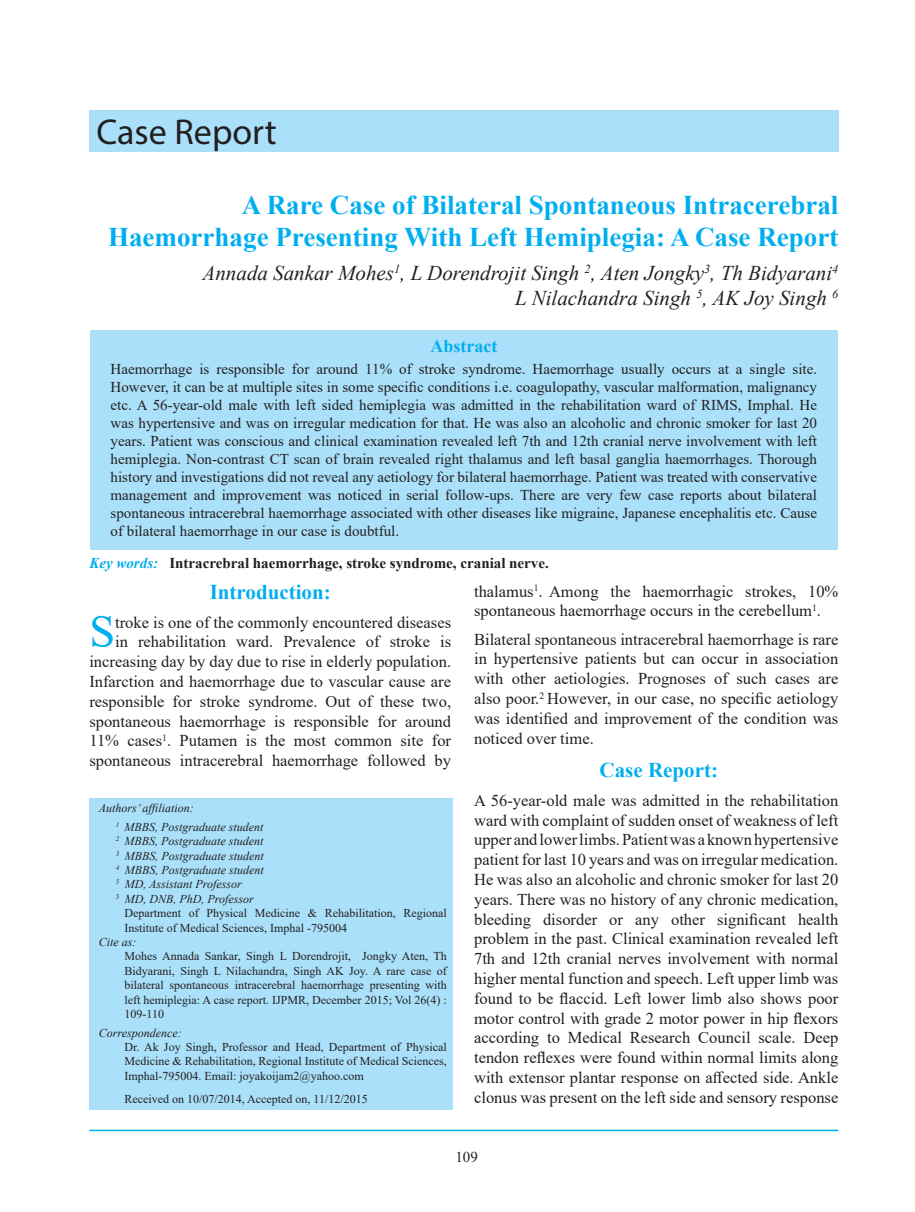
<style>
.page{position:relative;width:915px;height:1212px;background:#fff}
.page>*{position:absolute;margin:0;border:0;box-sizing:border-box;transform-origin:0 0}
.t1{font:46.35px "Times New Roman";color:#00aeef}
.t2{font:36px "Myriad Pro";color:#231f20}
.t3{font:700 27px/32.4px "Times New Roman";color:#00aeef;text-align:right}
.t4{font:italic 21px/25.2px "Times New Roman";color:#231f20;text-align:right}
.t5{font:700 21px "Times New Roman";color:#00aeef}
.t6{font:700 18px "Times New Roman";color:#00aeef}
.t7{font:16.5px/19.8px "Times New Roman";color:#231f20;text-align:justify}
.t8{font:15px/18px "Times New Roman";color:#231f20;text-align:justify}
.t9{font:700 15px "Times New Roman";color:#231f20}
.t10{font:12px/14.4px "Times New Roman";color:#231f20;text-align:justify}
.t11{font:italic 12px/18.6px "Times New Roman";color:#231f20}
.s1{font-style:italic;color:#00aeef}
</style>
<div class="page">
<hr style="left:89px;top:1130px;width:749px;height:1px;background:#00aeef">
<div style="left:89px;top:111px;width:749px;height:41px;background:#aae0f9"></div>
<div style="left:90px;top:330px;width:747px;height:220px;background:#aae0f9"></div>
<div style="left:89px;top:798px;width:364px;height:312px;background:#aae0f9"></div>
<h2 class="t2" style="left:96px;top:109px;width:182px">Case Report</h2>
<h3 class="t3" style="left:108px;top:188px;width:731px">A Rare Case of Bilateral Spontaneous Intracerebral<br>Haemorrhage Presenting With Left Hemiplegia: A Case Report</h3>
<p class="t4" style="left:202px;top:260px;width:637px">Annada Sankar Mohes<sup>1</sup>, L Dorendrojit Singh <sup>2</sup>, Aten Jongky<sup>3</sup>, Th Bidyarani<sup>4<br></sup>L Nilachandra Singh <sup>5</sup>, AK Joy Singh <sup>6</sup></p>
<p class="t6" style="left:430px;top:333px;width:68px">Abstract</p>
<p class="t8" style="left:111px;top:360px;width:707px">Haemorrhage is responsible for around 11% of stroke syndrome. Haemorrhage usually occurs at a single site.<br>However, it can be at multiple sites in some specific conditions i.e. coagulopathy, vascular malformation, malignancy etc. A 56-year-old male with left sided hemiplegia was admitted in the rehabilitation ward of RIMS, Imphal. He was hypertensive and was on irregular medication for that. He was also an alcoholic and chronic smoker for last 20 years. Patient was conscious and clinical examination revealed left 7th and 12th cranial nerve involvement with left hemiplegia. Non-contrast CT scan of brain revealed right thalamus and left basal ganglia haemorrhages. Thorough history and investigations did not reveal any aetiology for bilateral haemorrhage. Patient was treated with conservative management and improvement was noticed in serial follow-ups. There are very few case reports about bilateral spontaneous intracerebral haemorrhage associated with other diseases like migraine, Japanese encephalitis etc. Cause of bilateral haemorrhage in our case is doubtful.</p>
<p class="t9" style="left:89px;top:552px;width:461px"><span class="s1">Key words:</span> Intracrebral haemorrhage, stroke syndrome, cranial nerve.</p>
<p class="t5" style="left:210px;top:577px;width:122px">Introduction:</p>
<h1 class="t1" style="left:89px;top:599px;width:27px">S</h1>
<p class="t7" style="left:89px;top:612px;width:363px;text-align:right">troke is one of the commonly encountered diseases<br>in rehabilitation ward. Prevalence of stroke is increasing day by day due to rise in elderly population.<br>Infarction and haemorrhage due to vascular cause are responsible for stroke syndrome. Out of these two, spontaneous haemorrhage is responsible for around 11% cases<sup>1</sup>. Putamen is the most common site for spontaneous intracerebral haemorrhage followed by</p>
<p class="t11" style="left:116px;top:798px;width:149px;text-indent:-17px">Authors’ affiliation:<br><sup>1</sup> MBBS, Postgraduate student</p>
<p class="t11" style="left:116px;top:831px;width:149px"><sup>2</sup> MBBS, Postgraduate student</p>
<p class="t11" style="left:116px;top:846px;width:149px"><sup>3</sup> MBBS, Postgraduate student</p>
<p class="t11" style="left:116px;top:860px;width:149px"><sup>4</sup> MBBS, Postgraduate student</p>
<p class="t11" style="left:116px;top:875px;width:127px"><sup>5</sup> MD, Assistant Professor</p>
<p class="t11" style="left:116px;top:889px;width:139px"><sup>5</sup> MD, DNB, PhD, Professor</p>
<p class="t10" style="left:124px;top:905px;width:324px">Department of Physical Medicine &amp; Rehabilitation, Regional</p>
<p class="t10" style="left:124px;top:920px;width:224px">Institute of Medical Sciences, Imphal -795004</p>
<p class="t11" style="left:99px;top:932px;width:39px">Cite as:</p>
<p class="t10" style="left:124px;top:949px;width:324px">Mohes Annada Sankar, Singh L Dorendrojit, Jongky Aten, Th Bidyarani, Singh L Nilachandra, Singh AK Joy. A rare case of bilateral spontaneous intracerebral haemorrhage presenting with left hemiplegia: A case report. IJPMR, December 2015; Vol 26(4) :<br>109-110</p>
<p class="t11" style="left:99px;top:1023px;width:84px">Correspondence:</p>
<p class="t10" style="left:124px;top:1039px;width:324px">Dr. Ak Joy Singh, Professor and Head, Department of Physical Medicine &amp; Rehabilitation, Regional Institute of Medical Sciences, Imphal-795004. Email: joyakoijam2@yahoo.com</p>
<p class="t10" style="left:124px;top:1091px;width:245px">Received on 10/07/2014, Accepted on, 11/12/2015</p>
<p class="t7" style="left:474px;top:581px;width:365px">thalamus<sup>1</sup>. Among the haemorrhagic strokes, 10% spontaneous haemorrhage occurs in the cerebellum<sup>1</sup>.</p>
<p class="t7" style="left:474px;top:629px;width:365px">Bilateral spontaneous intracerebral haemorrhage is rare in hypertensive patients but can occur in association with other aetiologies. Prognoses of such cases are also poor.<sup>2</sup> However, in our case, no specific aetiology was identified and improvement of the condition was noticed over time.</p>
<p class="t5" style="left:599px;top:755px;width:120px">Case Report:</p>
<p class="t7" style="left:474px;top:790px;width:366px">A 56-year-old male was admitted in the rehabilitation ward with complaint of sudden onset of weakness of left upper and lower limbs. Patient was a known hypertensive patient for last 10 years and was on irregular medication.<br>He was also an alcoholic and chronic smoker for last 20 years. There was no history of any chronic medication, bleeding disorder or any other significant health problem in the past. Clinical examination revealed left 7th and 12th cranial nerves involvement with normal higher mental function and speech. Left upper limb was found to be flaccid. Left lower limb also shows poor motor control with grade 2 motor power in hip flexors according to Medical Research Council scale. Deep tendon reflexes were found within normal limits along with extensor plantar response on affected side. Ankle clonus was present on the left side and sensory response</p>
<p class="t8" style="left:455px;top:1147px;width:24px">109</p>
</div>
